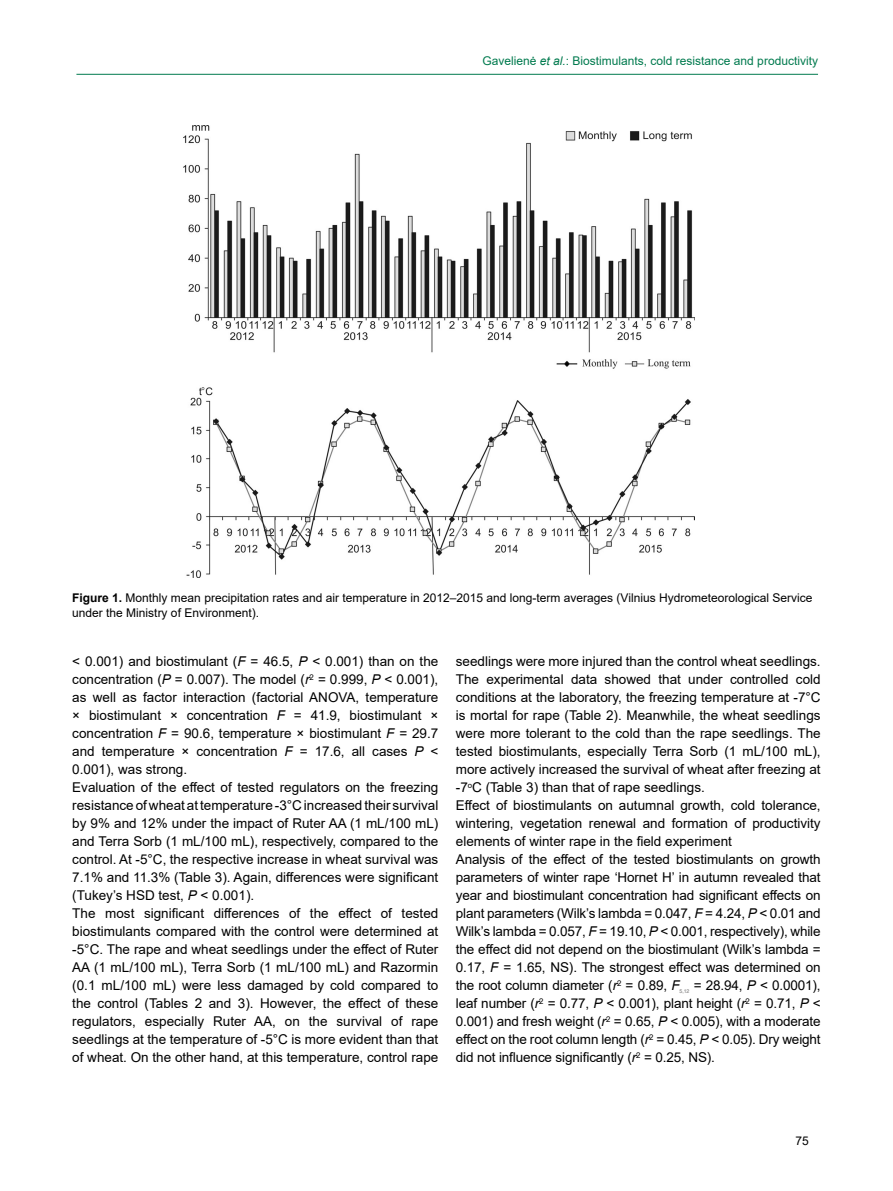
<style>
.page{position:relative;width:893px;height:1191px;background:#fff}
.page>*{position:absolute;margin:0;border:0;box-sizing:border-box;transform-origin:0 0}
.t1{font:13.5px/18px "Arial";color:#000}
.t2{font:12px/14.4px "Arial";color:#000}
.t3{font:12px "Arial";color:#007a4e}
.t4{font:5.25px "Switzer EFN";color:#706f6f}
.s1{font-style:italic}
.s2{font-weight:700}
</style>
<div class="page">
<hr style="left:76px;top:74px;width:742px;height:1px;background:#007a4e">
<img style="left:183px;top:125px;width:511px;height:452px">
<p class="t3" style="left:482px;top:53px;width:337px">Gavelienė <span class="s1">et al.</span>: Biostimulants, cold resistance and productivity</p>
<p class="t2" style="left:72px;top:590px;width:742px"><span class="s2">Figure 1.</span> Monthly mean precipitation rates and air temperature in 2012–2015 and long-term averages (Vilnius Hydrometeorological Service under the Ministry of Environment).</p>
<p class="t1" style="left:72px;top:652px;width:368px">&lt; 0.001) and biostimulant (<span class="s1">F</span> = 46.5, <span class="s1">P</span> &lt; 0.001) than on the concentration (<span class="s1">P</span> = 0.007). The model (<span class="s1">r</span><sup>2</sup> = 0.999, <span class="s1">P</span> &lt; 0.001), as well as factor interaction (factorial ANOVA, temperature × biostimulant × concentration <span class="s1">F</span> = 41.9, biostimulant × concentration <span class="s1">F</span> = 90.6, temperature × biostimulant <span class="s1">F</span> = 29.7 and temperature × concentration <span class="s1">F</span> = 17.6, all cases <span class="s1">P</span> &lt; 0.001), was strong.<br>Evaluation of the effect of tested regulators on the freezing resistance of wheat at temperature -3°C increased their survival by 9% and 12% under the impact of Ruter AA (1 mL/100 mL) and Terra Sorb (1 mL/100 mL), respectively, compared to the control. At -5°C, the respective increase in wheat survival was 7.1% and 11.3% (Table 3). Again, differences were significant (Tukey’s HSD test, <span class="s1">P</span> &lt; 0.001).<br>The most significant differences of the effect of tested biostimulants compared with the control were determined at -5°C. The rape and wheat seedlings under the effect of Ruter AA (1 mL/100 mL), Terra Sorb (1 mL/100 mL) and Razormin (0.1 mL/100 mL) were less damaged by cold compared to the control (Tables 2 and 3). However, the effect of these regulators, especially Ruter AA, on the survival of rape seedlings at the temperature of -5°C is more evident than that of wheat. On the other hand, at this temperature, control rape</p>
<p class="t1" style="left:456px;top:652px;width:366px">seedlings were more injured than the control wheat seedlings.<br>The experimental data showed that under controlled cold conditions at the laboratory, the freezing temperature at -7°C is mortal for rape (Table 2). Meanwhile, the wheat seedlings were more tolerant to the cold than the rape seedlings. The tested biostimulants, especially Terra Sorb (1 mL/100 mL), more actively increased the survival of wheat after freezing at -7<sup>o</sup>C (Table 3) than that of rape seedlings.<br>Effect of biostimulants on autumnal growth, cold tolerance, wintering, vegetation renewal and formation of productivity elements of winter rape in the field experiment<br>Analysis of the effect of the tested biostimulants on growth parameters of winter rape ‘Hornet H’ in autumn revealed that year and biostimulant concentration had significant effects on plant parameters (Wilk’s lambda = 0.047, <span class="s1">F</span> = 4.24, <span class="s1">P</span> &lt; 0.01 and Wilk’s lambda = 0.057, <span class="s1">F</span> = 19.10, <span class="s1">P</span> &lt; 0.001, respectively), while the effect did not depend on the biostimulant (Wilk’s lambda = 0.17, <span class="s1">F</span> = 1.65, NS). The strongest effect was determined on the root column diameter (<span class="s1">r</span><sup>2</sup> = 0.89, <span class="s1">F</span></p>
<p class="t4" style="left:679px;top:988px;width:12px">5,12</p>
<p class="t1" style="left:456px;top:976px;width:366px;text-align:justify;text-indent:238px">= 28.94, <span class="s1">P</span> &lt; 0.0001), leaf number (<span class="s1">r</span><sup>2</sup> = 0.77, <span class="s1">P</span> &lt; 0.001), plant height (<span class="s1">r</span><sup>2</sup> = 0.71, <span class="s1">P</span> &lt; 0.001) and fresh weight (<span class="s1">r</span><sup>2</sup> = 0.65, <span class="s1">P</span> &lt; 0.005), with a moderate effect on the root column length (<span class="s1">r</span><sup>2</sup> = 0.45, <span class="s1">P</span> &lt; 0.05). Dry weight did not influence significantly (<span class="s1">r</span><sup>2</sup> = 0.25, NS).</p>
<p class="t2" style="left:795px;top:1133px;width:15px">75</p>
</div>
